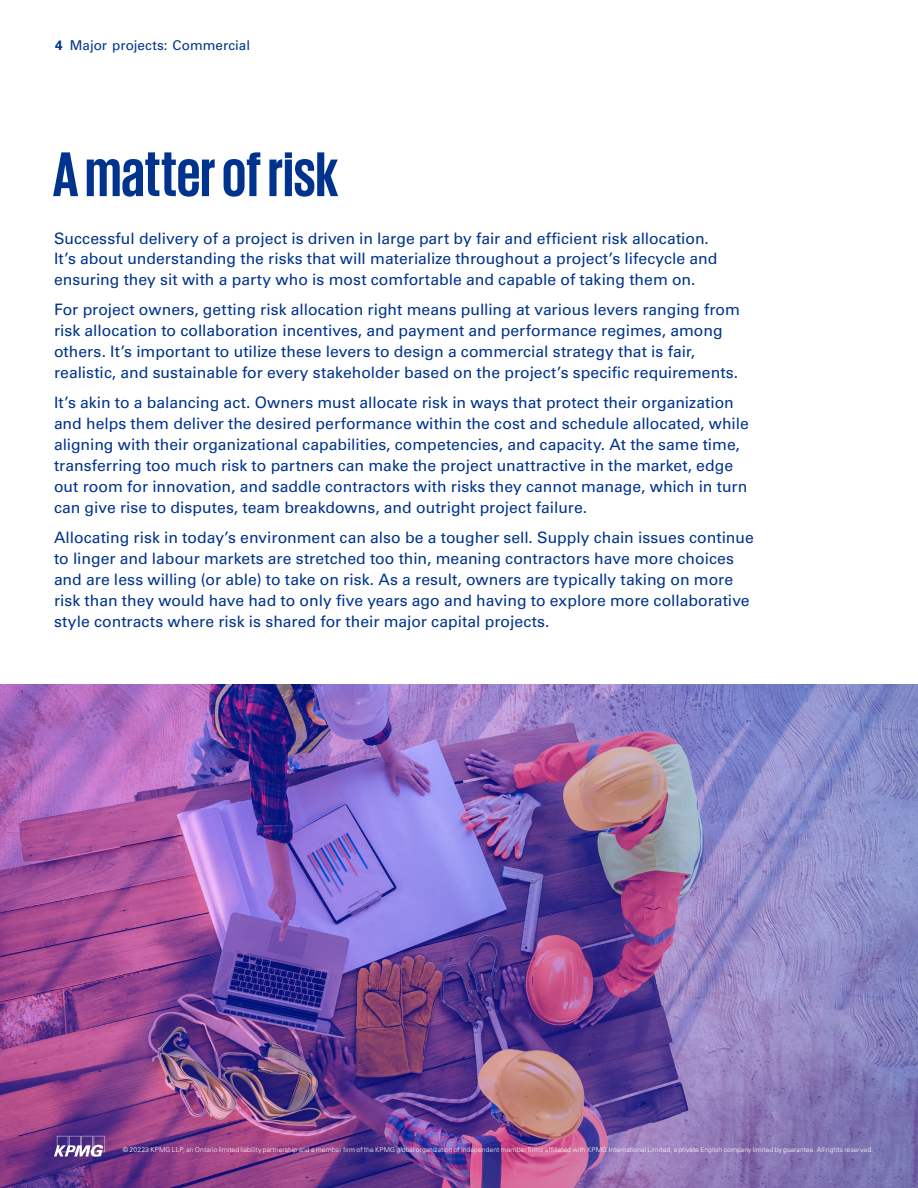
<style>
.page{position:relative;width:918px;height:1188px;background:#fff}
.page>*{position:absolute;margin:0;border:0;box-sizing:border-box;transform-origin:0 0}
.t1{font:700 64.5px "KPMG";letter-spacing:-.005em;color:#00338d}
.t2{font:15.75px/21px "Univers LT Std";color:#00338d}
.t3{font:13.5px "Univers LT Std";color:#00338d}
.t4{font:300 6.75px "Univers LT Std";letter-spacing:.01em;color:#fff}
.s1{font-weight:700}
</style>
<div class="page">
<img style="left:0;top:685px;width:918px;height:503px">
<svg style="left:54px;top:1136px;width:51px;height:21px"></svg>
<p class="t3" style="left:55px;top:37px;width:197px"><span class="s1">4</span> Major projects: Commercial</p>
<h1 class="t1" style="left:52px;top:142px;width:287px">A matter of risk</h1>
<p class="t2" style="left:54px;top:228px;width:665px">Successful delivery of a project is driven in large part by fair and efficient risk allocation.<br>It’s about understanding the risks that will materialize throughout a project’s lifecycle and ensuring they sit with a party who is most comfortable and capable of taking them on.</p>
<p class="t2" style="left:54px;top:300px;width:688px">For project owners, getting risk allocation right means pulling at various levers ranging from risk allocation to collaboration incentives, and payment and performance regimes, among others. It’s important to utilize these levers to design a commercial strategy that is fair, realistic, and sustainable for every stakeholder based on the project’s specific requirements.</p>
<p class="t2" style="left:54px;top:392px;width:696px">It’s akin to a balancing act. Owners must allocate risk in ways that protect their organization and helps them deliver the desired performance within the cost and schedule allocated, while aligning with their organizational capabilities, competencies, and capacity. At the same time, transferring too much risk to partners can make the project unattractive in the market, edge out room for innovation, and saddle contractors with risks they cannot manage, which in turn can give rise to disputes, team breakdowns, and outright project failure.</p>
<p class="t2" style="left:54px;top:527px;width:701px">Allocating risk in today’s environment can also be a tougher sell. Supply chain issues continue to linger and labour markets are stretched too thin, meaning contractors have more choices and are less willing (or able) to take on risk. As a result, owners are typically taking on more risk than they would have had to only five years ago and having to explore more collaborative style contracts where risk is shared for their major capital projects.</p>
<p class="t4" style="left:123px;top:1146px;width:752px">© 20223 KPMG LLP, an Ontario limited liability partnership and a member firm of the KPMG global organization of independent member firms affiliated with KPMG International Limited, a private English company limited by guarantee. All rights reserved.</p>
</div>
